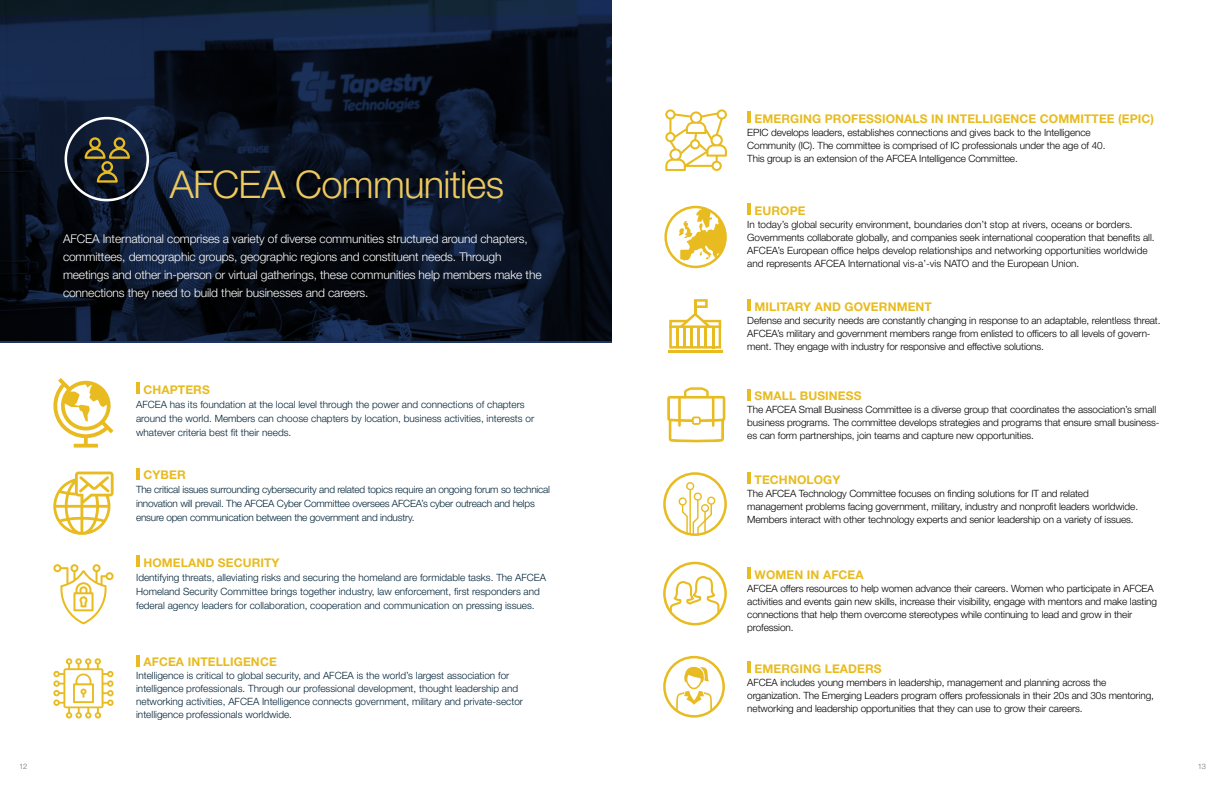
<style>
.page{position:relative;width:1224px;height:792px;background:#fff}
.page>*{position:absolute;margin:0;border:0;box-sizing:border-box;transform-origin:0 0}
.t1{font:38.2px "Helvetica Neue LT 45 Lt";letter-spacing:-.02em;color:#edc95e}
.t2{font:12px/18px "Helvetica Neue LT 45 Lt";letter-spacing:-.01em;color:#fff}
.t3{font:12px "Helvetica Neue LT 75 Bd";letter-spacing:.01em;color:#e8bb20}
.t4{font:10px/13px "Helvetica Neue LT 45 Lt";letter-spacing:-.01em;color:#000}
.t5{font:10px/14px "Helvetica Neue LT 45 Lt";color:#002337}
.t6{font:10px/14px "Helvetica Neue LT 45 Lt";letter-spacing:-.02em;color:#002337}
.t7{font:7.5px "Helvetica Neue LT 45 Lt";color:#6d6e71}
</style>
<div class="page">
<svg style="left:0;top:0;width:612px;height:342px;background:#0b1527"></svg>
<div style="left:65px;top:117px;width:84px;height:84px;border:3px solid #fff;border-radius:50%"></div>
<svg style="left:85px;top:137px;width:45px;height:46px;background:#44422d"></svg>
<svg style="left:679px;top:207px;width:47px;height:53px"></svg>
<div style="left:664px;top:206px;width:63px;height:62px;border:2px solid #e8bb20;border-radius:50%"></div>
<svg style="left:670px;top:575px;width:49px;height:49px"></svg>
<div style="left:663px;top:562px;width:64px;height:63px;border:2px solid #e8bb20;border-radius:50%"></div>
<hr style="left:136px;top:383px;width:4px;height:11px;background:#e8bb20">
<hr style="left:136px;top:468px;width:4px;height:12px;background:#e8bb20">
<hr style="left:136px;top:555px;width:4px;height:12px;background:#e8bb20">
<hr style="left:136px;top:655px;width:4px;height:11px;background:#e8bb20">
<hr style="left:747px;top:111px;width:4px;height:12px;background:#e8bb20">
<hr style="left:747px;top:203px;width:4px;height:12px;background:#e8bb20">
<hr style="left:747px;top:299px;width:4px;height:12px;background:#e8bb20">
<hr style="left:747px;top:389px;width:4px;height:11px;background:#e8bb20">
<hr style="left:747px;top:473px;width:4px;height:11px;background:#e8bb20">
<hr style="left:747px;top:568px;width:4px;height:11px;background:#e8bb20">
<hr style="left:747px;top:661px;width:4px;height:12px;background:#e8bb20">
<svg style="left:53px;top:378px;width:61px;height:70px"></svg>
<svg style="left:53px;top:472px;width:61px;height:63px"></svg>
<svg style="left:53px;top:564px;width:61px;height:60px"></svg>
<svg style="left:53px;top:658px;width:61px;height:61px"></svg>
<svg style="left:665px;top:109px;width:62px;height:62px"></svg>
<hr style="left:668px;top:350px;width:54px;height:2px;background:#e8bb20">
<svg style="left:669px;top:299px;width:52px;height:50px"></svg>
<svg style="left:666px;top:386px;width:60px;height:57px"></svg>
<svg style="left:679px;top:482px;width:36px;height:52px"></svg>
<div style="left:663px;top:472px;width:64px;height:64px;border:2px solid #e8bb20;border-radius:50%"></div>
<div style="left:663px;top:656px;width:62px;height:62px;border:2px solid #e8bb20;border-radius:50%"></div>
<svg style="left:676px;top:666px;width:36px;height:47px"></svg>
<h1 class="t1" style="left:170px;top:161px;width:336px">AFCEA Communities</h1>
<p class="t2" style="left:63px;top:229px;width:480px">AFCEA International comprises a variety of diverse communities structured around chapters, committees, demographic groups, geographic regions and constituent needs. Through meetings and other in-person or virtual gatherings, these communities help members make the connections they need to build their businesses and careers.</p>
<p class="t3" style="left:143px;top:383px;width:68px">CHAPTERS</p>
<p class="t5" style="left:136px;top:398px;width:400px">AFCEA has its foundation at the local level through the power and connections of chapters around the world. Members can choose chapters by location, business activities, interests or whatever criteria best fit their needs.</p>
<p class="t3" style="left:143px;top:467px;width:44px">CYBER</p>
<p class="t6" style="left:136px;top:482px;width:415px">The critical issues surrounding cybersecurity and related topics require an ongoing forum so technical innovation will prevail. The AFCEA Cyber Committee oversees AFCEA’s cyber outreach and helps ensure open communication between the government and industry.</p>
<p class="t3" style="left:143px;top:555px;width:138px">HOMELAND SECURITY</p>
<p class="t5" style="left:136px;top:570px;width:412px">Identifying threats, alleviating risks and securing the homeland are formidable tasks. The AFCEA<br>Homeland Security Committee brings together industry, law enforcement, first responders and federal agency leaders for collaboration, cooperation and communication on pressing issues.</p>
<p class="t3" style="left:143px;top:655px;width:135px">AFCEA INTELLIGENCE</p>
<p class="t5" style="left:136px;top:669px;width:388px;line-height:13px">Intelligence is critical to global security, and AFCEA is the world’s largest association for intelligence professionals. Through our professional development, thought leadership and networking activities, AFCEA Intelligence connects government, military and private-sector intelligence professionals worldwide.</p>
<p class="t3" style="left:755px;top:111px;width:401px">EMERGING PROFESSIONALS IN INTELLIGENCE COMMITTEE (EPIC)</p>
<p class="t4" style="left:747px;top:125px;width:360px">EPIC develops leaders, establishes connections and gives back to the Intelligence<br>Community (IC). The committee is comprised of IC professionals under the age of 40.<br>This group is an extension of the AFCEA Intelligence Committee.</p>
<p class="t3" style="left:755px;top:203px;width:53px">EUROPE</p>
<p class="t4" style="left:747px;top:218px;width:409px">In today’s global security environment, boundaries don’t stop at rivers, oceans or borders.<br>Governments collaborate globally, and companies seek international cooperation that benefits all.<br>AFCEA’s European office helps develop relationships and networking opportunities worldwide and represents AFCEA International vis-a’-vis NATO and the European Union.</p>
<p class="t3" style="left:755px;top:299px;width:179px">MILITARY AND GOVERNMENT</p>
<p class="t4" style="left:747px;top:314px;width:415px">Defense and security needs are constantly changing in response to an adaptable, relentless threat.<br>AFCEA’s military and government members range from enlisted to officers to all levels of govern&shy;ment. They engage with industry for responsive and effective solutions.</p>
<p class="t3" style="left:755px;top:389px;width:108px">SMALL BUSINESS</p>
<p class="t4" style="left:747px;top:403px;width:414px">The AFCEA Small Business Committee is a diverse group that coordinates the association’s small business programs. The committee develops strategies and programs that ensure small business&shy;es can form partnerships, join teams and capture new opportunities.</p>
<p class="t3" style="left:755px;top:473px;width:87px">TECHNOLOGY</p>
<p class="t4" style="left:747px;top:487px;width:392px">The AFCEA Technology Committee focuses on finding solutions for IT and related management problems facing government, military, industry and nonprofit leaders worldwide.<br>Members interact with other technology experts and senior leadership on a variety of issues.</p>
<p class="t3" style="left:755px;top:568px;width:111px">WOMEN IN AFCEA</p>
<p class="t4" style="left:747px;top:582px;width:411px">AFCEA offers resources to help women advance their careers. Women who participate in AFCEA activities and events gain new skills, increase their visibility, engage with mentors and make lasting connections that help them overcome stereotypes while continuing to lead and grow in their profession.</p>
<p class="t3" style="left:755px;top:661px;width:129px">EMERGING LEADERS</p>
<p class="t4" style="left:747px;top:676px;width:408px">AFCEA includes young members in leadership, management and planning across the organization. The Emerging Leaders program offers professionals in their 20s and 30s mentoring, networking and leadership opportunities that they can use to grow their careers.</p>
<p class="t7" style="left:19px;top:762px;width:10px">12</p>
<p class="t7" style="left:1198px;top:762px;width:10px">13</p>
</div>
